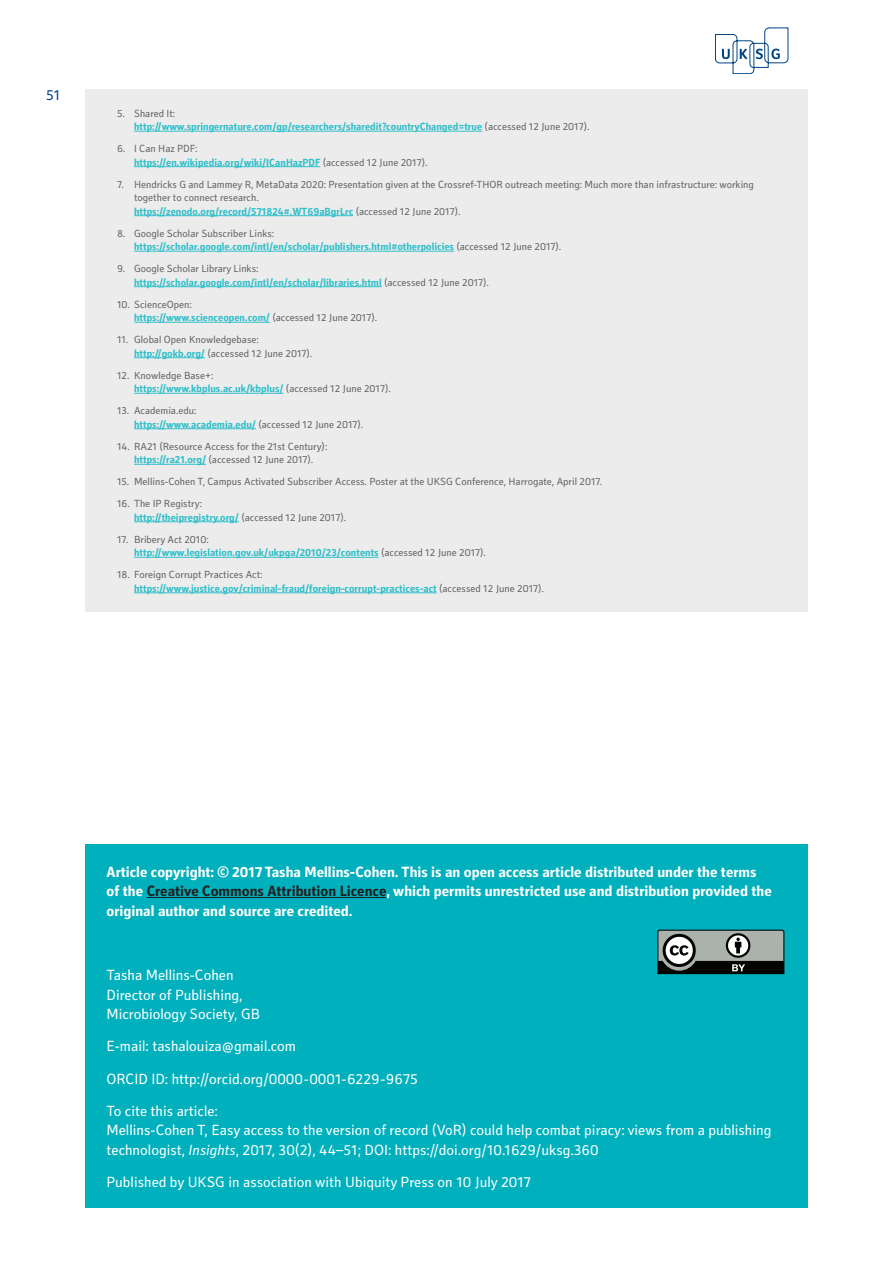
<style>
.page{position:relative;width:893px;height:1263px;background:#fff}
.page>*{position:absolute;margin:0;border:0;box-sizing:border-box;transform-origin:0 0}
.Credits{font:15px/19.5px "Secca Std";color:#fff}
.Credits_-_Author{font:700 15px/19.5px "Secca Std";color:#fff}
.t1{font:15px "Secca Std";color:#014081}
.Reference_List{font:10.5px/13.5px "Secca Std";color:#636366}
.Reference_List-2{font:700 10.5px/13.5px "Secca Std";color:#2fbfca}
.s1{font-weight:400;color:#636366}
.s2{font-weight:700;color:#2fbfca}
.s3{color:#231f20}
.s4{font-style:italic}
</style>
<div class="page">
<svg style="left:715px;top:28px;width:73px;height:46px"></svg>
<div style="left:85px;top:90px;width:723px;height:522px;background:#ececec"></div>
<hr style="left:134px;top:131px;width:348px;height:1px;background:#2fbfca">
<hr style="left:134px;top:166px;width:186px;height:1px;background:#2fbfca">
<hr style="left:134px;top:215px;width:219px;height:1px;background:#2fbfca">
<hr style="left:134px;top:251px;width:320px;height:1px;background:#2fbfca">
<hr style="left:134px;top:286px;width:248px;height:1px;background:#2fbfca">
<hr style="left:134px;top:322px;width:136px;height:1px;background:#2fbfca">
<hr style="left:134px;top:357px;width:71px;height:1px;background:#2fbfca">
<hr style="left:134px;top:393px;width:150px;height:1px;background:#2fbfca">
<hr style="left:134px;top:428px;width:122px;height:1px;background:#2fbfca">
<hr style="left:134px;top:464px;width:72px;height:1px;background:#2fbfca">
<hr style="left:134px;top:521px;width:105px;height:1px;background:#2fbfca">
<hr style="left:134px;top:557px;width:245px;height:1px;background:#2fbfca">
<hr style="left:134px;top:592px;width:303px;height:1px;background:#2fbfca">
<div style="left:85px;top:845px;width:723px;height:363px;background:#00b0bc"></div>
<hr style="left:147px;top:897px;width:239px;height:1px;background:#231f20">
<svg style="left:657px;top:929px;width:128px;height:46px;background:#6f7a77"></svg>
<h1 class="t1" style="left:46px;top:87px;width:16px">51</h1>
<p class="Reference_List-2" style="left:134px;top:107px;width:457px;text-indent:-17px"><span class="s1">5. Shared It:<br></span>http://www.springernature.com/gp/researchers/sharedit?countryChanged=true <span class="s1">(accessed 12 June 2017).</span></p>
<p class="Reference_List-2" style="left:134px;top:142px;width:295px;text-indent:-17px"><span class="s1">6. I Can Haz PDF:<br></span>https://en.wikipedia.org/wiki/ICanHazPDF <span class="s1">(accessed 12 June 2017).</span></p>
<p class="Reference_List" style="left:134px;top:178px;width:621px;text-indent:-17px">7. Hendricks G and Lammey R, MetaData 2020: Presentation given at the Crossref-THOR outreach meeting: Much more than infrastructure: working together to connect research.<br><span class="s2">https://zenodo.org/record/571824#.WT69aBgrLrc</span> (accessed 12 June 2017).</p>
<p class="Reference_List-2" style="left:134px;top:227px;width:429px;text-indent:-17px"><span class="s1">8. Google Scholar Subscriber Links: </span>https://scholar.google.com/intl/en/scholar/publishers.html#otherpolicies <span class="s1">(accessed 12 June 2017).</span></p>
<p class="Reference_List-2" style="left:134px;top:262px;width:356px;text-indent:-17px"><span class="s1">9. Google Scholar Library Links: </span>https://scholar.google.com/intl/en/scholar/libraries.html <span class="s1">(accessed 12 June 2017).</span></p>
<p class="Reference_List" style="left:134px;top:298px;width:245px;text-indent:-17px">10. ScienceOpen:<br><span class="s2">https://www.scienceopen.com/</span> (accessed 12 June 2017).</p>
<p class="Reference_List" style="left:134px;top:333px;width:180px;text-indent:-17px">11. Global Open Knowledgebase: <span class="s2">http://gokb.org/</span> (accessed 12 June 2017).</p>
<p class="Reference_List" style="left:134px;top:369px;width:258px;text-indent:-17px">12. Knowledge Base+:<br><span class="s2">https://www.kbplus.ac.uk/kbplus/</span> (accessed 12 June 2017).</p>
<p class="Reference_List" style="left:134px;top:404px;width:231px;text-indent:-17px">13. Academia.edu:<br><span class="s2">https://www.academia.edu/</span> (accessed 12 June 2017).</p>
<p class="Reference_List" style="left:117px;top:440px;width:212px;text-align:center">14. RA21 (Resource Access for the 21st Century): <span class="s2">https://ra21.org/</span> (accessed 12 June 2017).</p>
<p class="Reference_List" style="left:117px;top:475px;width:487px">15. Mellins-Cohen T, Campus Activated Subscriber Access. Poster at the UKSG Conference, Harrogate, April 2017.</p>
<p class="Reference_List" style="left:134px;top:497px;width:214px;text-indent:-17px">16. The IP Registry:<br><span class="s2">http://theipregistry.org/</span> (accessed 12 June 2017).</p>
<p class="Reference_List-2" style="left:134px;top:533px;width:353px;text-indent:-17px"><span class="s1">17. Bribery Act 2010:<br></span>http://www.legislation.gov.uk/ukpga/2010/23/contents <span class="s1">(accessed 12 June 2017).</span></p>
<p class="Reference_List-2" style="left:134px;top:568px;width:411px;text-indent:-17px"><span class="s1">18. Foreign Corrupt Practices Act: </span>https://www.justice.gov/criminal-fraud/foreign-corrupt-practices-act <span class="s1">(accessed 12 June 2017).</span></p>
<p class="Credits_-_Author" style="left:107px;top:862px;width:667px">Article copyright: © 2017 Tasha Mellins-Cohen. This is an open access article distributed under the terms of the <span class="s3">Creative Commons Attribution Licence</span>, which permits unrestricted use and distribution provided the original author and source are credited.</p>
<p class="Credits" style="left:107px;top:966px;width:155px">Tasha Mellins-Cohen<br>Director of Publishing,<br>Microbiology Society, GB</p>
<p class="Credits" style="left:107px;top:1037px;width:191px">E-mail: tashalouiza@gmail.com</p>
<p class="Credits" style="left:107px;top:1069px;width:313px">ORCID ID: http://orcid.org/0000-0001-6229-9675</p>
<p class="Credits" style="left:107px;top:1101px;width:666px">To cite this article:<br>Mellins-Cohen T, Easy access to the version of record (VoR) could help combat piracy: views from a publishing technologist, <span class="s4">Insights</span>, 2017, 30(2), 44–51; DOI: https://doi.org/10.1629/uksg.360</p>
<p class="Credits" style="left:107px;top:1173px;width:426px">Published by UKSG in association with Ubiquity Press on 10 July 2017</p>
</div>
